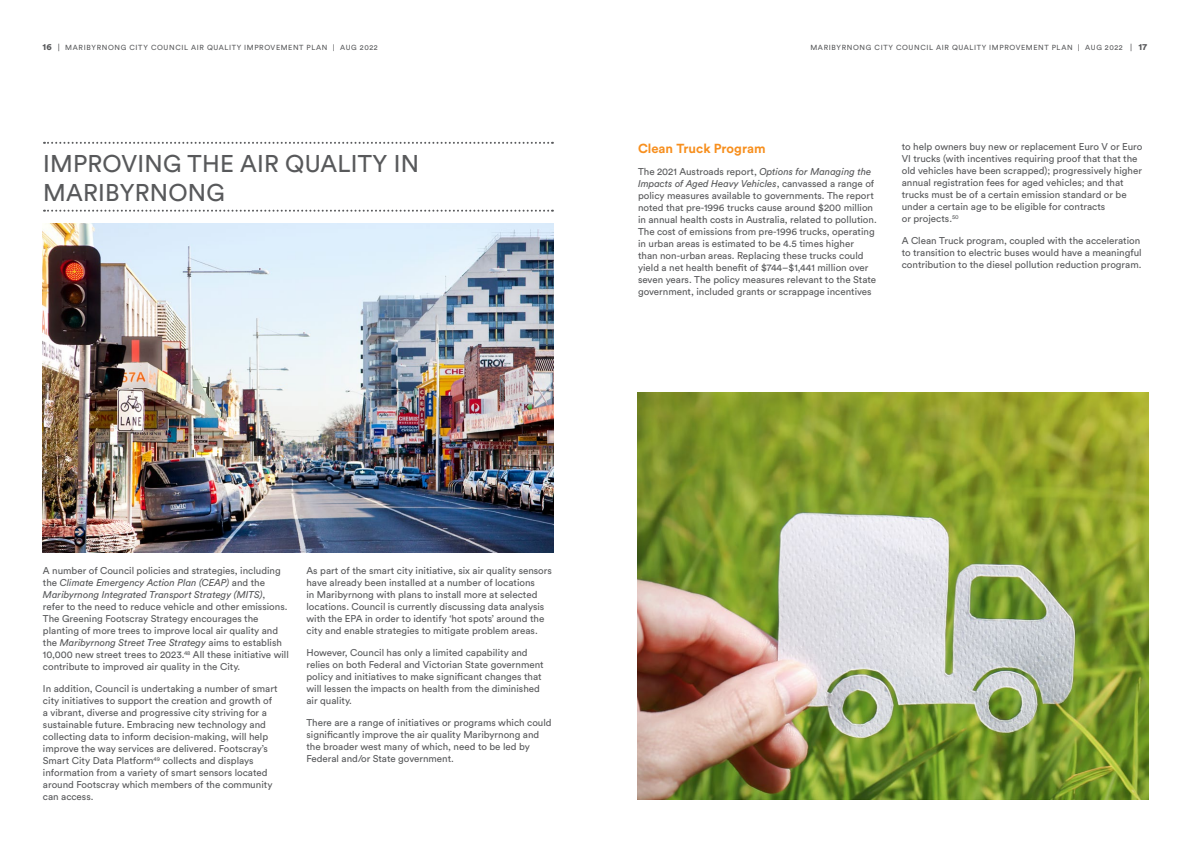
<style>
.page{position:relative;width:1191px;height:842px;background:#fff}
.page>*{position:absolute;margin:0;border:0;box-sizing:border-box;transform-origin:0 0}
.t1{font:24px/29px "Circular Std";letter-spacing:.01em;color:#58595b}
.t2{font:700 13px "Circular Std";color:#f78f1e}
.t3{font:9.8px/12px "Circular Std";color:#58595b}
.t4{font:7.3px "Circular Std";letter-spacing:.08em;color:#58595b}
.s1{font-weight:900;font-size:9px}
.s2{font-size:8px}
.s3{font-style:italic}
</style>
<div class="page">
<svg style="left:44px;top:142px;width:509px;height:2px"></svg>
<svg style="left:44px;top:210px;width:509px;height:2px"></svg>
<img style="left:43px;top:223px;width:510px;height:329px">
<img style="left:638px;top:393px;width:510px;height:406px">
<p class="t4" style="left:43px;top:43px;width:337px"><span class="s1">16</span> <span class="s2">|</span> MARIBYRNONG CITY COUNCIL AIR QUALITY IMPROVEMENT PLAN | AUG 2022</p>
<p class="t4" style="left:810px;top:43px;width:338px">MARIBYRNONG CITY COUNCIL AIR QUALITY IMPROVEMENT PLAN | AUG 2022 <span class="s2">|</span> <span class="s1">17</span></p>
<h1 class="t1" style="left:43px;top:149px;width:377px">IMPROVING THE AIR QUALITY IN<br>MARIBYRNONG</h1>
<h2 class="t2" style="left:638px;top:140px;width:129px">Clean Truck Program</h2>
<p class="t3" style="left:638px;top:166px;width:240px">The 2021 Austroads report, <span class="s3">Options for Managing the Impacts of Aged Heavy Vehicles</span>, canvassed a range of policy measures available to governments. The report noted that pre-1996 trucks cause around $200 million in annual health costs in Australia, related to pollution.<br>The cost of emissions from pre-1996 trucks, operating in urban areas is estimated to be 4.5 times higher<br>than non-urban areas. Replacing these trucks could yield a net health benefit of $744–$1,441 million over seven years. The policy measures relevant to the State government, included grants or scrappage incentives</p>
<p class="t3" style="left:901px;top:140px;width:242px">to help owners buy new or replacement Euro V or Euro VI trucks (with incentives requiring proof that that the old vehicles have been scrapped); progressively higher annual registration fees for aged vehicles; and that trucks must be of a certain emission standard or be under a certain age to be eligible for contracts<br>or projects.<sup>50</sup></p>
<p class="t3" style="left:901px;top:234px;width:241px">A Clean Truck program, coupled with the acceleration to transition to electric buses would have a meaningful contribution to the diesel pollution reduction program.</p>
<p class="t3" style="left:43px;top:564px;width:247px">A number of Council policies and strategies, including the <span class="s3">Climate Emergency Action Plan (CEAP)</span> and the <span class="s3">Maribyrnong Integrated Transport Strategy (MITS)</span>,<br>refer to the need to reduce vehicle and other emissions.<br>The Greening Footscray Strategy encourages the planting of more trees to improve local air quality and the <span class="s3">Maribyrnong Street Tree Strategy</span> aims to establish 10,000 new street trees to 2023.<sup>48</sup> All these initiative will contribute to improved air quality in the City.</p>
<p class="t3" style="left:43px;top:682px;width:236px">In addition, Council is undertaking a number of smart city initiatives to support the creation and growth of a vibrant, diverse and progressive city striving for a sustainable future. Embracing new technology and collecting data to inform decision-making, will help improve the way services are delivered. Footscray’s Smart City Data Platform<sup>49</sup> collects and displays information from a variety of smart sensors located around Footscray which members of the community can access.</p>
<p class="t3" style="left:306px;top:564px;width:247px">As part of the smart city initiative, six air quality sensors have already been installed at a number of locations<br>in Maribyrnong with plans to install more at selected locations. Council is currently discussing data analysis with the EPA in order to identify ‘hot spots’ around the city and enable strategies to mitigate problem areas.</p>
<p class="t3" style="left:306px;top:646px;width:239px">However, Council has only a limited capability and relies on both Federal and Victorian State government policy and initiatives to make significant changes that will lessen the impacts on health from the diminished air quality.</p>
<p class="t3" style="left:306px;top:716px;width:247px">There are a range of initiatives or programs which could significantly improve the air quality Maribyrnong and the broader west many of which, need to be led by Federal and/or State government.</p>
</div>
